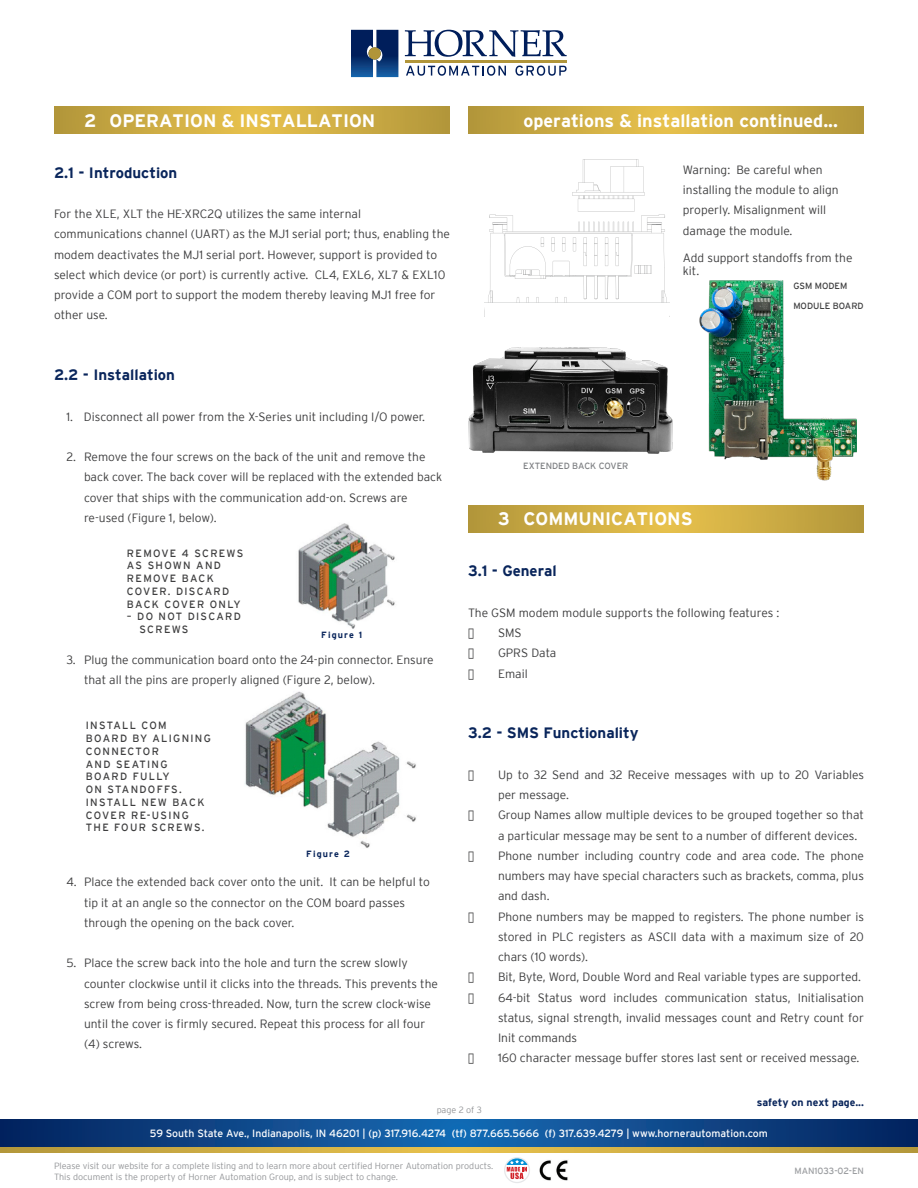
<style>
.page{position:relative;width:918px;height:1188px;background:#fff}
.page>*{position:absolute;margin:0;border:0;box-sizing:border-box;transform-origin:0 0}
.t1{font:700 18px "Interstate";color:#fff}
.t2{font:700 15px "Interstate";color:#09255b}
.t3{font:300 12px/20.2px "Interstate";color:#3e3e3f}
.t4{font:10.5px/12.8px "Interstate";letter-spacing:.125em;color:#3e3e3f}
.t5{font:10.5px "Interstate";color:#fff}
.t6{font:700 10.5px "Interstate";color:#09255b}
.t7{font:300 9px/10.8px "Interstate";color:#939598}
.t8{font:9px "Interstate";color:#3e3e3f}
.t9{font:9px "Interstate";color:#7e8083}
.t10{font:700 9px "Interstate";letter-spacing:.125em;color:#09255b}
.t11{font:9px "Interstate";color:#9b9da0}
</style>
<div class="page">
<svg style="left:405px;top:30px;width:162px;height:27px"></svg>
<hr style="left:405px;top:60px;width:162px;height:3px;background:#b19539">
<svg style="left:351px;top:30px;width:47px;height:47px;background:#183e78"></svg>
<div style="left:368px;top:47px;width:13px;height:13px;background:#b19539;border-radius:50%"></div>
<svg style="left:406px;top:66px;width:100px;height:10px"></svg>
<svg style="left:515px;top:66px;width:52px;height:10px"></svg>
<svg style="left:0;top:1120px;width:918px;height:28px;background:#144a85"></svg>
<svg style="left:0;top:1148px;width:918px;height:4px;background:#ceac44"></svg>
<img style="left:539px;top:1160px;width:29px;height:20px">
<div style="left:504px;top:1157px;width:26px;height:26px;background:#e6e7e9;border-radius:50%"></div>
<div style="left:505px;top:1158px;width:24px;height:24px;background:#fff;border-radius:50%"></div>
<svg style="left:506px;top:1158px;width:22px;height:21px"></svg>
<svg style="left:54px;top:107px;width:396px;height:27px;background:#cdac43"></svg>
<img style="left:298px;top:523px;width:97px;height:106px">
<img style="left:245px;top:691px;width:171px;height:157px">
<svg style="left:468px;top:505px;width:396px;height:27px;background:#cdac43"></svg>
<img style="left:699px;top:280px;width:158px;height:201px">
<img style="left:468px;top:347px;width:205px;height:107px">
<svg style="left:468px;top:107px;width:396px;height:27px;background:#cdac43"></svg>
<img style="left:485px;top:159px;width:184px;height:144px">
<p class="t1" style="left:84px;top:110px;width:293px">2 OPERATION &amp; INSTALLATION</p>
<p class="t2" style="left:54px;top:164px;width:125px">2.1 - Introduction</p>
<p class="t3" style="left:54px;top:204px;width:398px">For the XLE, XLT the HE-XRC2Q utilizes the same internal communications channel (UART) as the MJ1 serial port; thus, enabling the modem deactivates the MJ1 serial port. However, support is provided to select which device (or port) is currently active. CL4, EXL6, XL7 &amp; EXL10 provide a COM port to support the modem thereby leaving MJ1 free for other use.</p>
<p class="t1" style="left:524px;top:110px;width:316px">operations &amp; installation continued...</p>
<p class="t3" style="left:683px;top:159px;width:157px">Warning: Be careful when installing the module to align properly. Misalignment will damage the module.</p>
<p class="t3" style="left:683px;top:251px;width:171px;line-height:13.5px">Add support standoffs from the kit.</p>
<p class="t8" style="left:793px;top:281px;width:55px">GSM MODEM</p>
<p class="t8" style="left:793px;top:301px;width:72px">MODULE BOARD</p>
<p class="t2" style="left:54px;top:366px;width:123px">2.2 - Installation</p>
<p class="t3" style="left:66px;top:406px;width:360px">1. Disconnect all power from the X-Series unit including I/O power.</p>
<p class="t3" style="left:84px;top:447px;width:360px;text-indent:-18px">2. Remove the four screws on the back of the unit and remove the back cover. The back cover will be replaced with the extended back cover that ships with the communication add-on. Screws are re-used (Figure 1, below).</p>
<p class="t4" style="left:127px;top:546px;width:118px">REMOVE 4 SCREWS<br>AS SHOWN AND<br>REMOVE BACK<br>COVER. DISCARD<br>BACK COVER ONLY</p>
<p class="t4" style="left:127px;top:610px;width:115px">– DO NOT DISCARD</p>
<p class="t4" style="left:139px;top:623px;width:51px">SCREWS</p>
<p class="t10" style="left:321px;top:629px;width:43px">Figure 1</p>
<p class="t3" style="left:84px;top:649px;width:351px;text-indent:-18px">3. Plug the communication board onto the 24-pin connector. Ensure that all the pins are properly aligned (Figure 2, below).</p>
<p class="t4" style="left:86px;top:719px;width:127px">INSTALL COM<br>BOARD BY ALIGNING<br>CONNECTOR<br>AND SEATING<br>BOARD FULLY<br>ON STANDOFFS.<br>INSTALL NEW BACK<br>COVER RE-USING<br>THE FOUR SCREWS.</p>
<p class="t10" style="left:306px;top:848px;width:45px">Figure 2</p>
<p class="t3" style="left:84px;top:872px;width:347px;text-indent:-18px">4. Place the extended back cover onto the unit. It can be helpful to tip it at an angle so the connector on the COM board passes through the opening on the back cover.</p>
<p class="t3" style="left:84px;top:953px;width:356px;text-indent:-18px">5. Place the screw back into the hole and turn the screw slowly counter clockwise until it clicks into the threads. This prevents the screw from being cross-threaded. Now, turn the screw clock-wise until the cover is firmly secured. Repeat this process for all four (4) screws.</p>
<p class="t9" style="left:523px;top:461px;width:107px">EXTENDED BACK COVER</p>
<p class="t1" style="left:498px;top:509px;width:196px">3 COMMUNICATIONS</p>
<p class="t2" style="left:468px;top:563px;width:90px">3.1 - General</p>
<p class="t3" style="left:468px;top:602px;width:313px">The GSM modem module supports the following features :</p>
<p class="t3" style="left:468px;top:623px;width:55px">■ SMS</p>
<p class="t3" style="left:468px;top:643px;width:90px">■ GPRS Data</p>
<p class="t3" style="left:468px;top:663px;width:61px">■ Email</p>
<p class="t2" style="left:468px;top:725px;width:172px">3.2 - SMS Functionality</p>
<p class="t3" style="left:498px;top:764px;width:368px;text-indent:-30px">■ Up to 32 Send and 32 Receive messages with up to 20 Variables per message.</p>
<p class="t3" style="left:498px;top:805px;width:367px;text-indent:-30px">■ Group Names allow multiple devices to be grouped together so that a particular message may be sent to a number of different devices.</p>
<p class="t3" style="left:498px;top:845px;width:367px;text-align:justify;text-indent:-30px">■ Phone number including country code and area code. The phone numbers may have special characters such as brackets, comma, plus and dash.</p>
<p class="t3" style="left:498px;top:906px;width:367px;text-align:justify;text-indent:-30px">■ Phone numbers may be mapped to registers. The phone number is stored in PLC registers as ASCII data with a maximum size of 20 chars (10 words).</p>
<p class="t3" style="left:468px;top:967px;width:395px">■ Bit, Byte, Word, Double Word and Real variable types are supported.</p>
<p class="t3" style="left:498px;top:987px;width:368px;text-align:justify;text-indent:-30px">■ 64-bit Status word includes communication status, Initialisation status, signal strength, invalid messages count and Retry count for Init commands</p>
<p class="t3" style="left:468px;top:1048px;width:393px">■ 160 character message buffer stores last sent or received message.</p>
<p class="t7" style="left:437px;top:1105px;width:47px">page 2 of 3</p>
<p class="t6" style="left:757px;top:1096px;width:109px">safety on next page...</p>
<p class="t5" style="left:150px;top:1128px;width:620px">59 South State Ave., Indianapolis, IN 46201 | (p) 317.916.4274 (tf) 877.665.5666 (f) 317.639.4279 | www.hornerautomation.com</p>
<p class="t7" style="left:54px;top:1160px;width:441px">Please visit our website for a complete listing and to learn more about certified Horner Automation products.<br>This document is the property of Horner Automation Group, and is subject to change.</p>
<p class="t11" style="left:794px;top:1166px;width:71px">MAN1033-02-EN</p>
</div>
